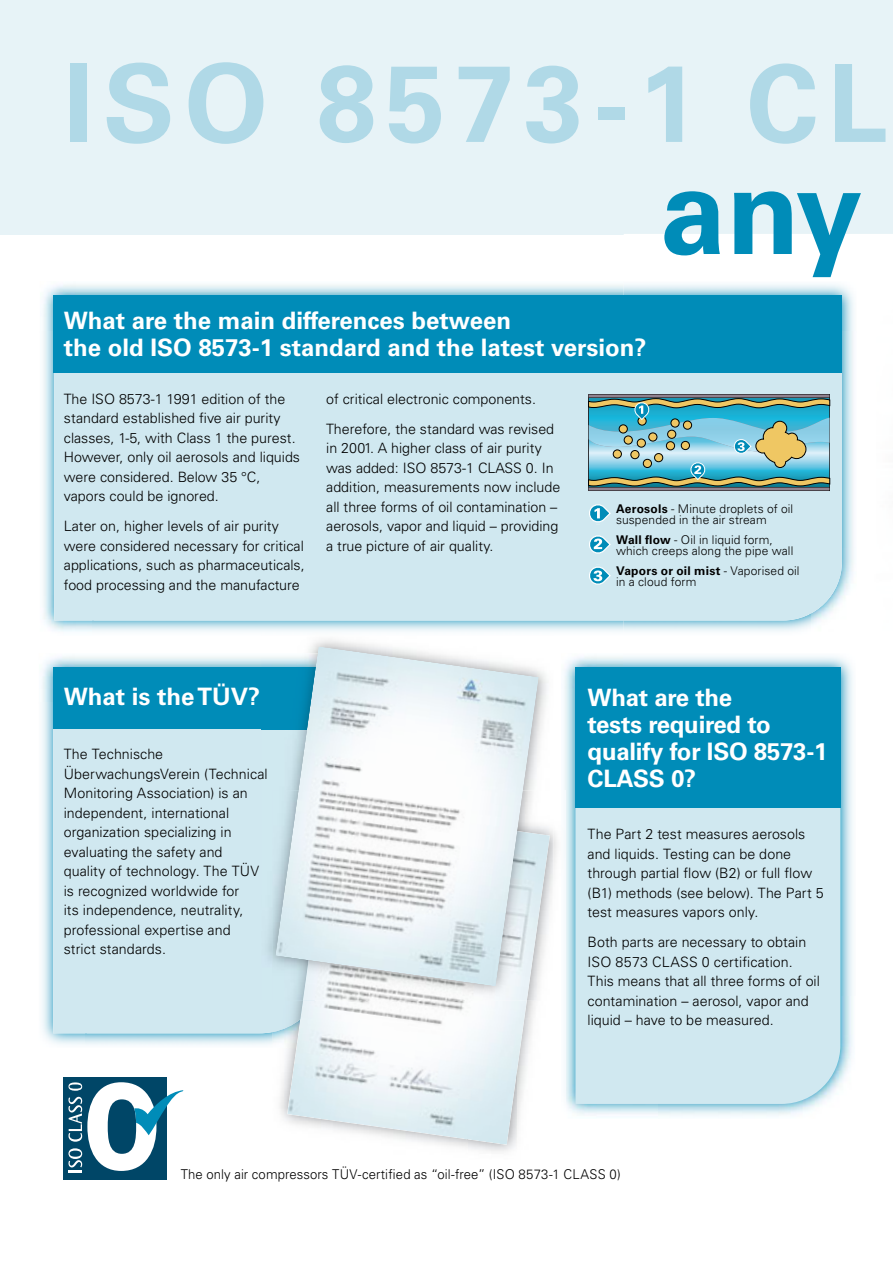
<style>
.page{position:relative;width:893px;height:1263px;background:#fff}
.page>*{position:absolute;margin:0;border:0;box-sizing:border-box;transform-origin:0 0}
.t1{font:700 120.6px "Univers LT Std";color:#008cb8}
.t2{font:700 107.85px "Univers LT Std";letter-spacing:.085em;color:#b0d9e7}
.t3{font:700 24px/27px "Univers LT Std";color:#fff}
.t4{font:300 14.25px/19.5px "Univers LT Std";color:#000}
.t5{font:300 13.5px "Univers LT Std";letter-spacing:.01em;color:#000}
.t6{font:300 12px/11.2px "Univers LT Std";letter-spacing:.01em;color:#000}
.s1{font-weight:700}
</style>
<div class="page">
<div style="left:0;top:0;width:893px;height:235px;background:#e7f3f7"></div>
<img style="left:43px;top:284px;width:811px;height:48px">
<img style="left:43px;top:332px;width:50px;height:300px">
<img style="left:809px;top:332px;width:45px;height:298px">
<div style="left:54px;top:373px;width:788px;height:247px;background:#d0e8f0"></div>
<svg style="left:588px;top:394px;width:242px;height:97px;background:#71acae"></svg>
<div style="left:54px;top:296px;width:788px;height:77px;background:#008cb8"></div>
<img style="left:42px;top:656px;width:219px;height:46px">
<img style="left:42px;top:702px;width:43px;height:343px">
<div style="left:53px;top:729px;width:220px;height:304px;background:#d0e8f0"></div>
<div style="left:53px;top:668px;width:265px;height:61px;background:#008cb8"></div>
<img style="left:273px;top:1001px;width:14px;height:31px">
<img style="left:287px;top:1001px;width:240px;height:144px">
<img style="left:261px;top:653px;width:14px;height:15px">
<div style="left:261px;top:729px;width:14px;height:272px;background:#d0e9f0"></div>
<img style="left:273px;top:791px;width:30px;height:210px">
<img style="left:492px;top:829px;width:58px;height:172px">
<img style="left:303px;top:986px;width:189px;height:15px">
<img style="left:275px;top:646px;width:264px;height:340px">
<div style="left:64px;top:1077px;width:103px;height:102px;background:#004667"></div>
<svg style="left:68px;top:1082px;width:116px;height:90px"></svg>
<img style="left:564px;top:656px;width:95px;height:459px">
<img style="left:659px;top:996px;width:194px;height:120px">
<img style="left:624px;top:656px;width:229px;height:340px">
<img style="left:561px;top:791px;width:4px;height:324px">
<div style="left:575px;top:808px;width:265px;height:296px;background:#d0e8f0"></div>
<div style="left:575px;top:668px;width:265px;height:140px;background:#008cb8"></div>
<svg style="left:587px;top:502px;width:24px;height:22px"></svg>
<svg style="left:587px;top:534px;width:24px;height:21px"></svg>
<svg style="left:587px;top:564px;width:24px;height:23px"></svg>
<h2 class="t2" style="left:64px;top:61px;width:825px">ISO 8573-1 CL</h2>
<h3 class="t3" style="left:64px;top:308px;width:584px">What are the main differences between<br>the old ISO 8573-1 standard and the latest version?</h3>
<h1 class="t1" style="left:659px;top:164px;width:204px">any</h1>
<p class="t4" style="left:64px;top:390px;width:238px">The ISO 8573-1 1991 edition of the standard established five air purity classes, 1-5, with Class 1 the purest.<br>However, only oil aerosols and liquids were considered. Below 35 °C, vapors could be ignored.</p>
<p class="t4" style="left:64px;top:517px;width:242px">Later on, higher levels of air purity were considered necessary for critical applications, such as pharmaceuticals, food processing and the manufacture</p>
<p class="t4" style="left:326px;top:384px;width:229px;line-height:30.2px">of critical electronic components.<br>Therefore, the standard was revised</p>
<p class="t4" style="left:326px;top:439px;width:236px">in 2001. A higher class of air purity was added: ISO 8573-1 CLASS 0. In addition, measurements now include all three forms of oil contamination – aerosols, vapor and liquid – providing a true picture of air quality.</p>
<p class="t6" style="left:616px;top:504px;width:179px"><span class="s1">Aerosols</span> - Minute droplets of oil suspended in the air stream</p>
<p class="t6" style="left:616px;top:535px;width:179px"><span class="s1">Wall flow</span> - Oil in liquid form, which creeps along the pipe wall</p>
<p class="t6" style="left:616px;top:566px;width:185px"><span class="s1">Vapors or oil mist</span> - Vaporised oil in a cloud form</p>
<h3 class="t3" style="left:64px;top:684px;width:198px">What is the TÜV?</h3>
<p class="t4" style="left:64px;top:745px;width:205px">The Technische<br>ÜberwachungsVerein (Technical<br>Monitoring Association) is an independent, international organization specializing in evaluating the safety and quality of technology. The TÜV is recognized worldwide for<br>its independence, neutrality, professional expertise and<br>strict standards.</p>
<h3 class="t3" style="left:588px;top:686px;width:241px">What are the<br>tests required to qualify for ISO 8573-1<br>CLASS 0?</h3>
<p class="t4" style="left:588px;top:825px;width:238px">The Part 2 test measures aerosols and liquids. Testing can be done through partial flow (B2) or full flow (B1) methods (see below). The Part 5 test measures vapors only.</p>
<p class="t4" style="left:588px;top:933px;width:234px">Both parts are necessary to obtain ISO 8573 CLASS 0 certification.<br>This means that all three forms of oil contamination – aerosol, vapor and liquid – have to be measured.</p>
<p class="t5" style="left:181px;top:1169px;width:441px">The only air compressors TÜV-certified as “oil-free” (ISO 8573-1 CLASS 0)</p>
</div>
